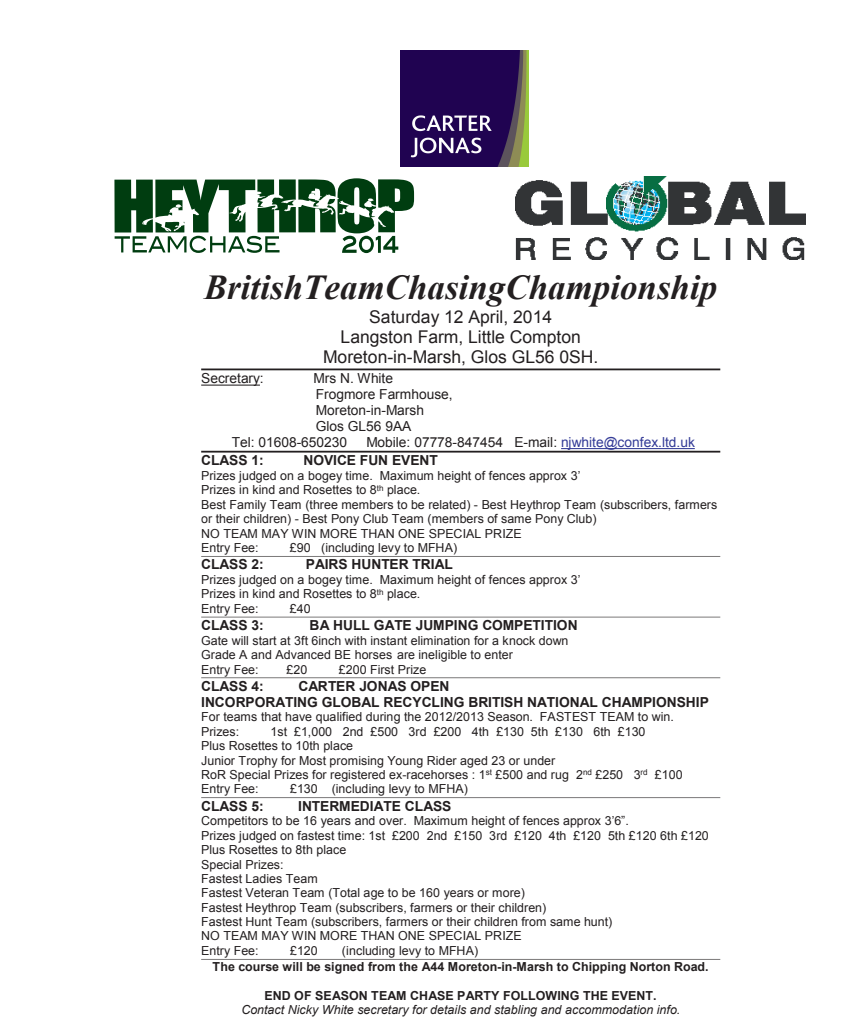
<style>
.page{position:relative;width:849px;height:1030px;background:#fff}
.page>*{position:absolute;margin:0;border:0;box-sizing:border-box;transform-origin:0 0}
.t1{font:italic 700 35px "Times New Roman";color:#231f20}
.t2{font:17.5px/20.1px "Arial";color:#231f20;text-align:center}
.t3{font:700 13.75px/15.9px "Arial";letter-spacing:-.005em;color:#231f20}
.t4{font:13.75px "Arial";color:#231f20}
.t5{font:12.5px/14.4px "Arial";color:#231f20}
.t6{font:700 12.5px "Arial";letter-spacing:.005em;color:#231f20}
.t7{font:italic 12.5px "Arial";color:#231f20}
.s1{color:#333b97}
</style>
<div class="page">
<img style="left:515px;top:176px;width:290px;height:83px">
<svg style="left:114px;top:178px;width:300px;height:75px"></svg>
<img style="left:400px;top:50px;width:128px;height:116px">
<hr style="left:201px;top:368px;width:519px;height:2px;background:#231f20">
<hr style="left:201px;top:384px;width:59px;height:1px;background:#231f20">
<hr style="left:561px;top:448px;width:134px;height:1px;background:#333b97">
<hr style="left:201px;top:451px;width:519px;height:1px;background:#231f20">
<svg style="left:201px;top:556px;width:519px;height:1px"></svg>
<svg style="left:201px;top:616px;width:519px;height:1px"></svg>
<svg style="left:201px;top:677px;width:519px;height:1px"></svg>
<svg style="left:201px;top:797px;width:519px;height:1px"></svg>
<svg style="left:201px;top:959px;width:519px;height:1px"></svg>
<h1 class="t1" style="left:204px;top:263px;width:515px">BritishTeamChasingChampionship</h1>
<h2 class="t2" style="left:323px;top:307px;width:277px">Saturday 12 April, 2014<br>Langston Farm, Little Compton<br>Moreton-in-Marsh, Glos GL56 0SH.</h2>
<p class="t4" style="left:201px;top:369px;width:64px">Secretary:</p>
<p class="t4" style="left:313px;top:369px;width:81px">Mrs N. White</p>
<p class="t4" style="left:316px;top:385px;width:138px">Frogmore Farmhouse,</p>
<p class="t4" style="left:316px;top:401px;width:110px">Moreton-in-Marsh</p>
<p class="t4" style="left:316px;top:416px;width:97px">Glos GL56 9AA</p>
<p class="t4" style="left:232px;top:433px;width:117px">Tel: 01608-650230</p>
<p class="t4" style="left:366px;top:433px;width:330px">Mobile: 07778-847454 E-mail: <span class="s1">njwhite@confex.ltd.uk</span></p>
<p class="t3" style="left:201px;top:453px;width:64px">CLASS 1:</p>
<p class="t3" style="left:303px;top:453px;width:136px">NOVICE FUN EVENT</p>
<p class="t5" style="left:201px;top:468px;width:518px">Prizes judged on a bogey time. Maximum height of fences approx 3’<br>Prizes in kind and Rosettes to 8<sup>th</sup> place.<br>Best Family Team (three members to be related) - Best Heythrop Team (subscribers, farmers or their children) - Best Pony Club Team (members of same Pony Club)<br>NO TEAM MAY WIN MORE THAN ONE SPECIAL PRIZE<br>Entry Fee:</p>
<p class="t5" style="left:290px;top:540px;width:169px">£90 (including levy to MFHA)</p>
<p class="t3" style="left:201px;top:557px;width:64px">CLASS 2:</p>
<p class="t3" style="left:306px;top:557px;width:148px">PAIRS HUNTER TRIAL</p>
<p class="t5" style="left:201px;top:572px;width:381px">Prizes judged on a bogey time. Maximum height of fences approx 3’<br>Prizes in kind and Rosettes to 8<sup>th</sup> place.<br>Entry Fee:</p>
<p class="t5" style="left:290px;top:601px;width:22px">£40</p>
<p class="t3" style="left:201px;top:617px;width:64px">CLASS 3:</p>
<p class="t3" style="left:310px;top:617px;width:269px">BA HULL GATE JUMPING COMPETITION</p>
<p class="t5" style="left:201px;top:633px;width:369px">Gate will start at 3ft 6inch with instant elimination for a knock down<br>Grade A and Advanced BE horses are ineligible to enter<br>Entry Fee:</p>
<p class="t5" style="left:286px;top:662px;width:22px">£20</p>
<p class="t5" style="left:339px;top:662px;width:89px">£200 First Prize</p>
<p class="t3" style="left:201px;top:678px;width:64px">CLASS 4:</p>
<p class="t3" style="left:201px;top:678px;width:509px;text-indent:97px">CARTER JONAS OPEN<br>INCORPORATING GLOBAL RECYCLING BRITISH NATIONAL CHAMPIONSHIP</p>
<p class="t5" style="left:201px;top:710px;width:474px">For teams that have qualified during the 2012/2013 Season. FASTEST TEAM to win.<br>Prizes:</p>
<p class="t5" style="left:201px;top:724px;width:483px;text-indent:69px">1st £1,000 2nd £500 3rd £200 4th £130 5th £130 6th £130<br>Plus Rosettes to 10th place<br>Junior Trophy for Most promising Young Rider aged 23 or under<br>RoR Special Prizes for registered ex-racehorses : 1<sup>st</sup> £500 and rug 2<sup>nd</sup> £250 3<sup>rd</sup> £100<br>Entry Fee:</p>
<p class="t5" style="left:290px;top:782px;width:179px">£130 (including levy to MFHA)</p>
<p class="t3" style="left:201px;top:798px;width:64px">CLASS 5:</p>
<p class="t3" style="left:298px;top:798px;width:155px">INTERMEDIATE CLASS</p>
<p class="t5" style="left:201px;top:814px;width:509px">Competitors to be 16 years and over. Maximum height of fences approx 3’6”.<br>Prizes judged on fastest time: 1st £200 2nd £150 3rd £120 4th £120 5th £120 6th £120<br>Plus Rosettes to 8th place<br>Special Prizes:<br>Fastest Ladies Team<br>Fastest Veteran Team (Total age to be 160 years or more)<br>Fastest Heythrop Team (subscribers, farmers or their children)<br>Fastest Hunt Team (subscribers, farmers or their children from same hunt)<br>NO TEAM MAY WIN MORE THAN ONE SPECIAL PRIZE<br>Entry Fee:</p>
<p class="t5" style="left:290px;top:943px;width:29px">£120</p>
<p class="t5" style="left:342px;top:943px;width:138px">(including levy to MFHA)</p>
<p class="t6" style="left:213px;top:958px;width:497px">The course will be signed from the A44 Moreton-in-Marsh to Chipping Norton Road.</p>
<p class="t6" style="left:265px;top:987px;width:393px">END OF SEASON TEAM CHASE PARTY FOLLOWING THE EVENT.</p>
<p class="t7" style="left:241px;top:1001px;width:440px">Contact Nicky White secretary for details and stabling and accommodation info.</p>
</div>
